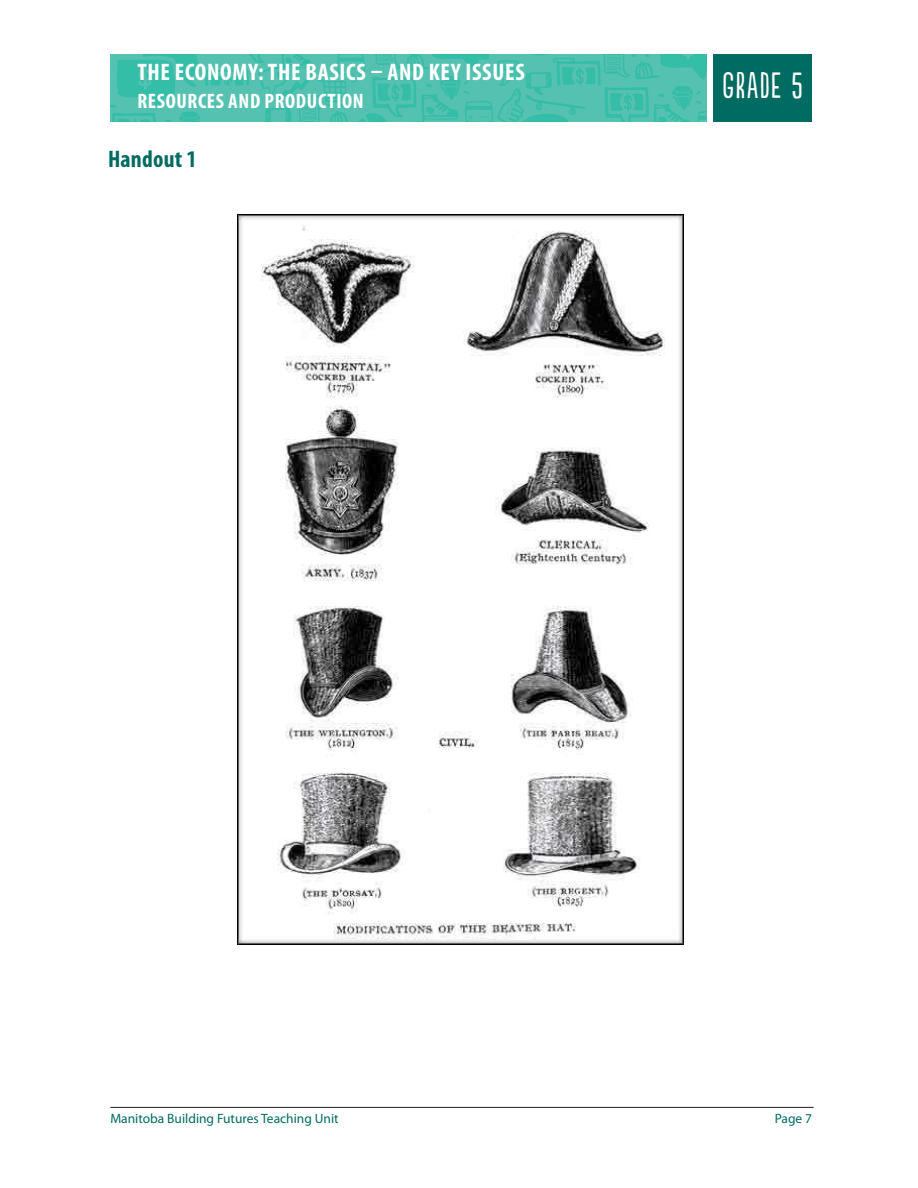
<style>
.page{position:relative;width:918px;height:1188px;background:#fff}
.page>*{position:absolute;margin:0;border:0;box-sizing:border-box;transform-origin:0 0}
.t1{font:34.5px "Populaire";letter-spacing:.05em;color:#fff}
.t2{font:700 condensed 24px "Myriad Pro";letter-spacing:.03em;color:#fff}
.t3{font:700 condensed 24px "Myriad Pro";letter-spacing:.01em;color:#006b60}
.t4{font:700 condensed 21px "Myriad Pro";letter-spacing:.03em;color:#fff}
.t5{font:13.5px "Myriad Pro";color:#006b60}
</style>
<div class="page">
<hr style="left:110px;top:1107px;width:704px;height:1px;background:#231f20">
<div style="left:713px;top:54px;width:99px;height:68px;background:#006b60"></div>
<img style="left:110px;top:54px;width:596px;height:68px">
<img style="left:238px;top:215px;width:445px;height:729px">
<h2 class="t2" style="left:137px;top:63px;width:389px">THE ECONOMY:THE BASICS – AND KEY ISSUES</h2>
<h3 class="t4" style="left:137px;top:94px;width:228px">RESOURCES AND PRODUCTION</h3>
<h2 class="t3" style="left:108px;top:150px;width:90px">HANDOUT 1</h2>
<h1 class="t1" style="left:723px;top:66px;width:82px">GRADE 5</h1>
<p class="t5" style="left:110px;top:1114px;width:230px">Manitoba Building Futures Teaching Unit</p>
<p class="t5" style="left:775px;top:1114px;width:39px">Page 7</p>
</div>
